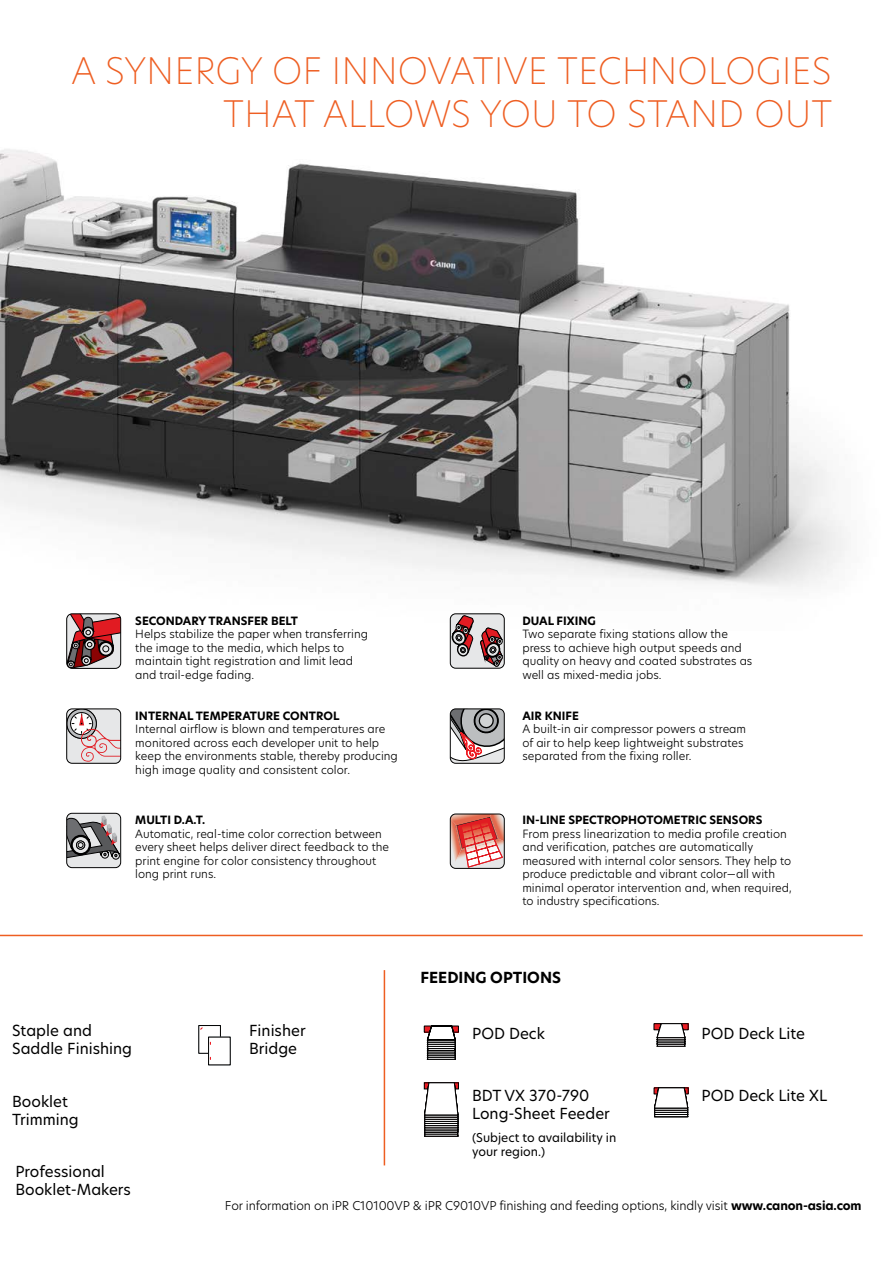
<style>
.page{position:relative;width:893px;height:1263px;background:#fff}
.page>*{position:absolute;margin:0;border:0;box-sizing:border-box;transform-origin:0 0}
.t1{font:200 36px/43.2px "Hero New";color:#ee5e22;text-align:right}
.t2{font:15px/18px "Hero New";color:#000}
.t3{font:700 15px "Hero New";color:#000}
.t4{font:300 12px "Hero New";letter-spacing:-.01em;color:#000}
.t5{font:12px/14.4px "Hero New";color:#000}
.t6{font:300 11.25px/13.5px "Hero New";color:#000}
.t7{font:700 11.25px "Hero New";color:#000}
.s1{font-weight:700}
</style>
<div class="page">
<img style="left:0;top:149px;width:847px;height:481px">
<svg style="left:66px;top:613px;width:55px;height:56px;background:#976466"></svg>
<svg style="left:66px;top:708px;width:55px;height:56px;background:#c9bbbc"></svg>
<svg style="left:66px;top:812px;width:55px;height:56px;background:#979697"></svg>
<svg style="left:449px;top:613px;width:56px;height:56px;background:#a79192"></svg>
<svg style="left:449px;top:708px;width:56px;height:56px"></svg>
<svg style="left:449px;top:813px;width:56px;height:56px;background:#d5857d"></svg>
<div style="left:198px;top:1025px;width:23px;height:29px;border:1px solid #000"></div>
<svg style="left:199px;top:1026px;width:5px;height:5px"></svg>
<div style="left:209px;top:1037px;width:21px;height:28px;background:#fff"></div>
<div style="left:208px;top:1037px;width:23px;height:28px;border:1px solid #000"></div>
<div style="left:424px;top:1026px;width:34px;height:6px;background:#ed1d24"></div>
<div style="left:424px;top:1025px;width:35px;height:7px;border:1px solid #000"></div>
<svg style="left:426px;top:1025px;width:30px;height:35px"></svg>
<svg style="left:424px;top:1082px;width:35px;height:55px"></svg>
<div style="left:654px;top:1024px;width:34px;height:6px;background:#ed1d24"></div>
<div style="left:653px;top:1023px;width:36px;height:7px;border:1px solid #000"></div>
<svg style="left:656px;top:1023px;width:30px;height:24px"></svg>
<svg style="left:653px;top:1087px;width:36px;height:30px"></svg>
<hr style="left:0;top:935px;width:863px;height:1px;background:#ee5e22">
<hr style="left:384px;top:970px;width:1px;height:195px;background:#ee5e22">
<h1 class="t1" style="left:71px;top:48px;width:763px">A SYNERGY OF INNOVATIVE TECHNOLOGIES<br>THAT ALLOWS YOU TO STAND OUT</h1>
<p class="t7" style="left:135px;top:613px;width:164px">SECONDARY TRANSFER BELT</p>
<p class="t6" style="left:135px;top:627px;width:234px">Helps stabilize the paper when transferring the image to the media, which helps to maintain tight registration and limit lead and trail-edge fading.</p>
<p class="t7" style="left:135px;top:708px;width:206px">INTERNAL TEMPERATURE CONTROL</p>
<p class="t6" style="left:135px;top:722px;width:264px">Internal airflow is blown and temperatures are monitored across each developer unit to help keep the environments stable, thereby producing high image quality and consistent color.</p>
<p class="t7" style="left:135px;top:812px;width:72px">MULTI D.A.T.</p>
<p class="t6" style="left:135px;top:826px;width:255px">Automatic, real-time color correction between every sheet helps deliver direct feedback to the print engine for color consistency throughout long print runs.</p>
<p class="t7" style="left:522px;top:613px;width:75px">DUAL FIXING</p>
<p class="t6" style="left:522px;top:627px;width:231px">Two separate fixing stations allow the press to achieve high output speeds and quality on heavy and coated substrates as well as mixed-media jobs.</p>
<p class="t7" style="left:522px;top:708px;width:58px">AIR KNIFE</p>
<p class="t6" style="left:522px;top:722px;width:225px">A built-in air compressor powers a stream of air to help keep lightweight substrates separated from the fixing roller.</p>
<p class="t7" style="left:522px;top:812px;width:241px">IN-LINE SPECTROPHOTOMETRIC SENSORS</p>
<p class="t6" style="left:522px;top:826px;width:271px">From press linearization to media profile creation and verification, patches are automatically measured with internal color sensors. They help to produce predictable and vibrant color—all with minimal operator intervention and, when required, to industry specifications.</p>
<h2 class="t2" style="left:12px;top:1021px;width:121px">Staple and<br>Saddle Finishing</h2>
<h2 class="t2" style="left:12px;top:1092px;width:68px">Booklet<br>Trimming</h2>
<h2 class="t2" style="left:15px;top:1163px;width:117px">Professional<br>Booklet-Makers</h2>
<h2 class="t2" style="left:249px;top:1021px;width:58px">Finisher<br>Bridge</h2>
<h2 class="t3" style="left:420px;top:967px;width:142px">FEEDING OPTIONS</h2>
<h2 class="t2" style="left:472px;top:1024px;width:74px">POD Deck</h2>
<h2 class="t2" style="left:472px;top:1086px;width:139px">BDT VX 370-790<br>Long-Sheet Feeder</h2>
<p class="t5" style="left:472px;top:1130px;width:146px">(Subject to availability in your region.)</p>
<h2 class="t2" style="left:701px;top:1024px;width:105px">POD Deck Lite</h2>
<h2 class="t2" style="left:701px;top:1086px;width:127px">POD Deck Lite XL</h2>
<p class="t4" style="left:225px;top:1197px;width:638px">For information on iPR C10100VP &amp; iPR C9010VP finishing and feeding options, kindly visit <span class="s1">www.canon-asia.com</span></p>
</div>
